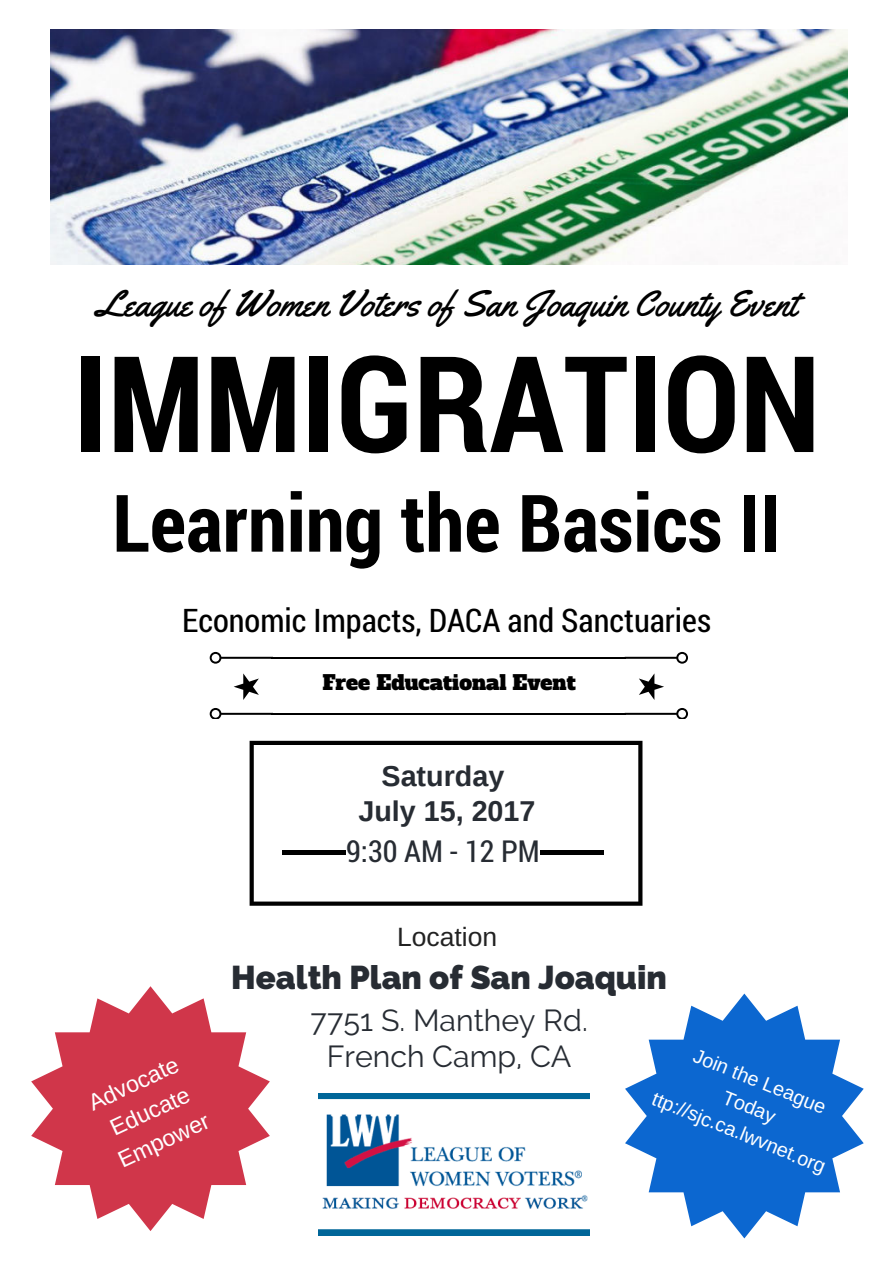
<style>
.page{position:relative;width:893px;height:1263px;background:#fff}
.page>*{position:absolute;margin:0;border:0;box-sizing:border-box;transform-origin:0 0}
.t1{font:700 133.88px "Roboto Condensed";color:#000}
.t2{font:700 79.5px "Roboto Condensed";color:#000}
.t3{font:36.75px "Yellowtail";color:#000}
.t4{font:800 32.85px "Raleway";color:#272c33}
.t5{font:32.47px "Roboto Condensed";color:#000}
.t6{font:30.3px/36px "Raleway";color:#272c33;text-align:center}
.t7{font:30.3px "Roboto Condensed";color:#272c33}
.t8{font:700 28.72px/34.3px "Liberation Sans";color:#272c33;text-align:center}
.t9{font:26.47px "Arimo";color:#222}
.t10{font:23.17px/32.1px "Arimo";color:#fff}
.t11{font:20.4px "Alfa Slab One";color:#000}
.t12{font:19.88px/27.6px "Arimo";color:#fff;text-align:center}
</style>
<div class="page">
<hr style="left:272px;top:713px;width:354px;height:2px;background:#000">
<hr style="left:272px;top:657px;width:354px;height:2px;background:#000">
<svg style="left:234px;top:673px;width:25px;height:27px"></svg>
<svg style="left:210px;top:708px;width:63px;height:10px"></svg>
<svg style="left:210px;top:652px;width:63px;height:12px"></svg>
<svg style="left:639px;top:673px;width:25px;height:27px"></svg>
<svg style="left:625px;top:708px;width:63px;height:10px"></svg>
<svg style="left:625px;top:652px;width:63px;height:12px"></svg>
<svg style="left:250px;top:741px;width:392px;height:165px"></svg>
<div style="left:540px;top:850px;width:64px;height:5px;background:#000"></div>
<div style="left:282px;top:850px;width:64px;height:5px;background:#000"></div>
<img style="left:50px;top:30px;width:797px;height:235px">
<img style="left:319px;top:1093px;width:270px;height:142px">
<svg style="left:31px;top:986px;width:239px;height:245px;fill:#d0364a"></svg>
<svg style="left:625px;top:993px;width:239px;height:245px;fill:#0c67d0"></svg>
<p class="t3" style="left:97px;top:281px;width:701px">League of Women Voters of San Joaquin County Event</p>
<h1 class="t1" style="left:73px;top:312px;width:749px">IMMIGRATION</h1>
<h2 class="t2" style="left:112px;top:468px;width:670px">Learning the Basics II</h2>
<p class="t5" style="left:182px;top:598px;width:530px">Economic Impacts, DACA and Sanctuaries</p>
<p class="t11" style="left:322px;top:668px;width:255px">Free Educational Event</p>
<p class="t8" style="left:358px;top:759px;width:179px">Saturday<br>July 15, 2017</p>
<p class="t7" style="left:346px;top:830px;width:195px">9:30 AM - 12 PM</p>
<p class="t10" style="left:83px;top:1089px;width:102px;rotate:-25deg">Advocate<br>Educate<br>Empower</p>
<p class="t9" style="left:397px;top:922px;width:102px">Location</p>
<p class="t4" style="left:231px;top:957px;width:437px">Health Plan of San Joaquin</p>
<p class="t6" style="left:310px;top:1002px;width:279px">7751 S. Manthey Rd.<br>French Camp, CA</p>
<p class="t12" style="left:679px;top:1033px;width:187px;rotate:22deg">Join the League<br>Today<br>ttp:/ sjc.ca.lwvnet.org</p>
</div>
